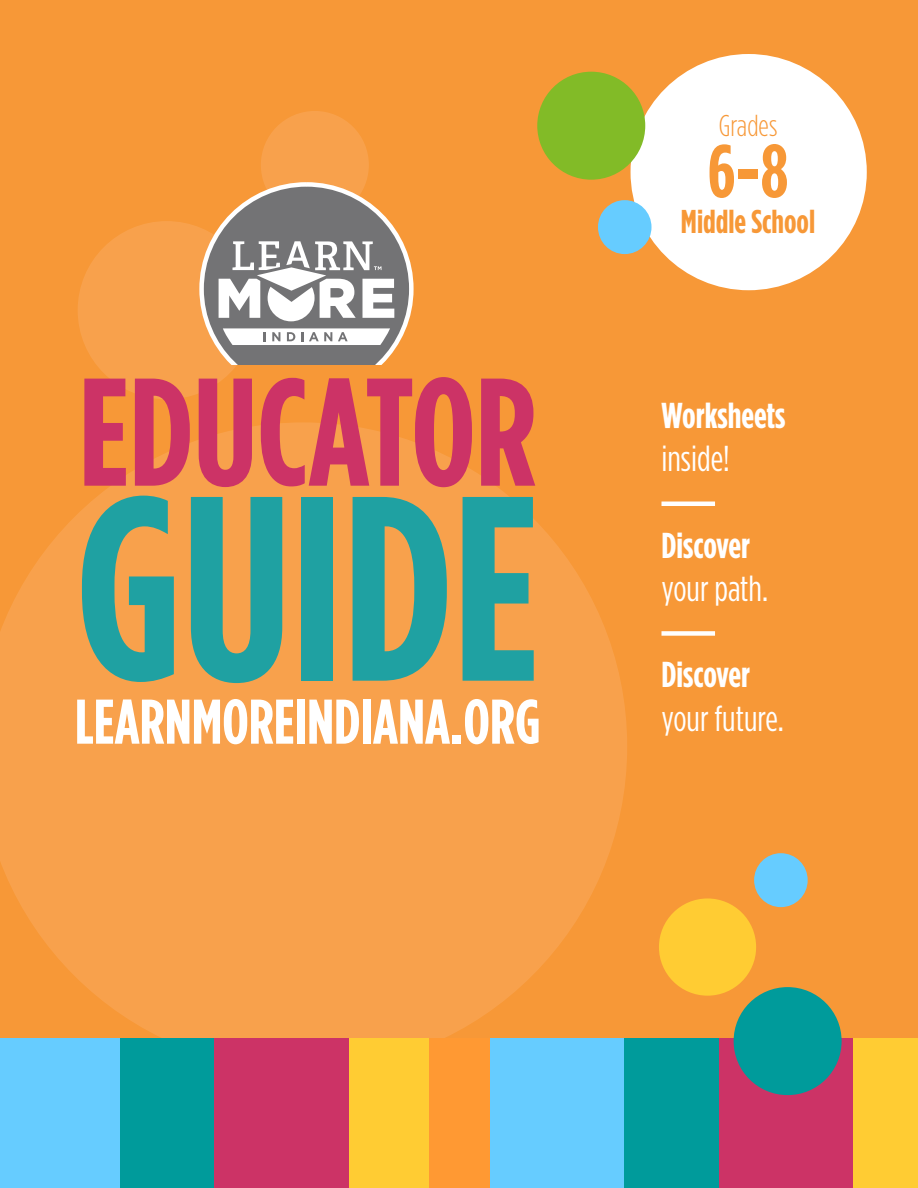
<style>
.page{position:relative;width:918px;height:1188px;background:#f79837}
.page>*{position:absolute;margin:0;border:0;box-sizing:border-box;transform-origin:0 0}
.t1{font:700 condensed 262.5px "Gotham HTF";color:#1fa1a2}
.t2{font:700 condensed 153px "Gotham HTF";color:#c36}
.t3{font:700 condensed 75px "Gotham HTF";color:#f79837}
.t4{font:700 condensed 63px "Gotham HTF";color:#fff}
.t5{font:condensed 36px/43.2px "Gotham HTF";color:#fff}
.t6{font:700 condensed 36px "Gotham HTF";color:#fff}
.t7{font:700 condensed 33px "Gotham HTF";color:#f79837}
.t8{font:300 condensed 30px "Gotham HTF";color:#f79837}
.s1{font-weight:700}
</style>
<div class="page">
<svg style="left:0;top:422px;width:627px;height:616px;fill:#f8a14c"></svg>
<div style="left:78px;top:221px;width:178px;height:178px;background:#f8a14c;border-radius:50%"></div>
<div style="left:261px;top:111px;width:108px;height:108px;background:#f8a14c;border-radius:50%"></div>
<div style="left:0;top:1038px;width:120px;height:150px;background:#6cf"></div>
<div style="left:120px;top:1038px;width:94px;height:150px;background:#009b9b"></div>
<div style="left:214px;top:1038px;width:135px;height:150px;background:#c36"></div>
<div style="left:428px;top:1038px;width:62px;height:150px;background:#f93"></div>
<div style="left:490px;top:1038px;width:135px;height:150px;background:#6cf"></div>
<div style="left:625px;top:1038px;width:94px;height:150px;background:#009b9b"></div>
<div style="left:719px;top:1038px;width:135px;height:150px;background:#c36"></div>
<div style="left:349px;top:1038px;width:79px;height:150px;background:#fc3"></div>
<div style="left:854px;top:1038px;width:64px;height:150px;background:#fc3"></div>
<div style="left:734px;top:987px;width:108px;height:108px;background:#009b9b;border-radius:50%"></div>
<div style="left:754px;top:853px;width:54px;height:54px;background:#6cf;border-radius:50%"></div>
<div style="left:659px;top:898px;width:97px;height:98px;background:#fc3;border-radius:50%"></div>
<div style="left:631px;top:54px;width:236px;height:236px;background:#fff;border-radius:50%"></div>
<div style="left:537px;top:72px;width:108px;height:108px;background:#82bb27;border-radius:50%"></div>
<div style="left:598px;top:200px;width:54px;height:54px;background:#6cf;border-radius:50%"></div>
<svg style="left:199px;top:182px;width:215px;height:182px"></svg>
<hr style="left:661px;top:502px;width:54px;height:4px;background:#fff">
<div style="left:661px;top:631px;width:54px;height:5px;background:#fff"></div>
<p class="t2" style="left:79px;top:346px;width:459px">EDUCATOR</p>
<p class="t1" style="left:76px;top:441px;width:466px">GUIDE</p>
<p class="t4" style="left:75px;top:686px;width:467px">LEARNMOREINDIANA.ORG</p>
<p class="t8" style="left:719px;top:110px;width:60px">Grades</p>
<p class="t3" style="left:708px;top:129px;width:82px">6-8</p>
<p class="t7" style="left:681px;top:203px;width:136px">Middle School</p>
<p class="t6" style="left:661px;top:395px;width:125px">Worksheets</p>
<p class="t5" style="left:661px;top:437px;width:70px">inside!</p>
<p class="t5" style="left:661px;top:523px;width:108px"><span class="s1">Discover </span>your path.</p>
<p class="t5" style="left:661px;top:653px;width:124px"><span class="s1">Discover </span>your future.</p>
</div>
